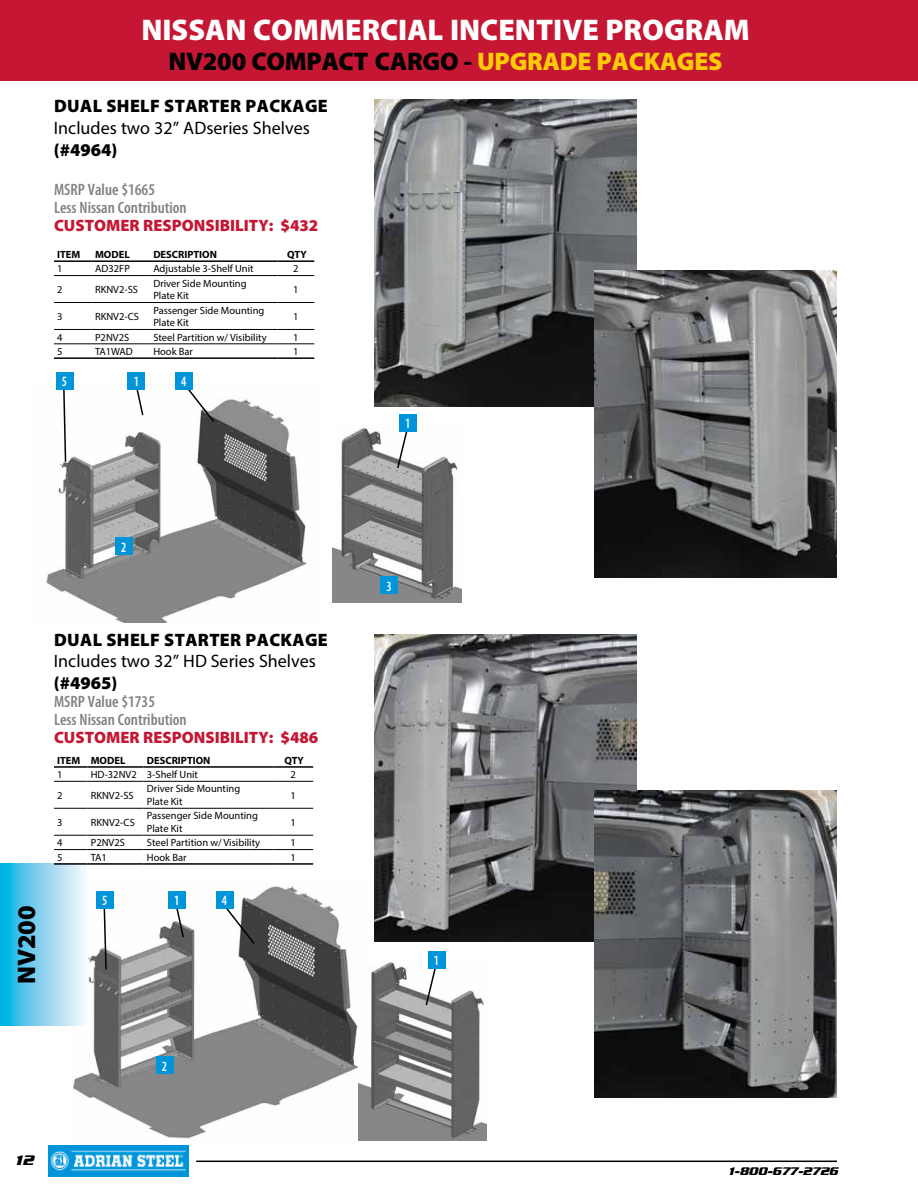
<style>
.page{position:relative;width:918px;height:1188px;background:#fff}
.page>*{position:absolute;margin:0;border:0;box-sizing:border-box;transform-origin:0 0}
.t1{font:900 30px "Myriad Pro";color:#fff}
.t2{font:900 25.5px "Myriad Pro";letter-spacing:-.01em;color:#000}
.t3{font:900 18px "Myriad Pro";letter-spacing:.02em;color:#000}
.t4{font:18px "Myriad Pro";color:#000}
.t5{font:600 condensed 16.5px/18px "Myriad Pro";color:#808285}
.t6{font:900 16.5px "Myriad Pro";color:#c51733}
.t7{font:italic 700 15px "Serpentine";color:#000}
.t8{font:600 condensed 14.25px "Myriad Pro";color:#fff;scale:.9 1}
.t9{font:italic 700 12px "Serpentine";color:#000}
.t10{font:10.5px/12.6px "Myriad Pro";color:#000}
.t11{font:700 10.5px "Myriad Pro";color:#000}
.s1{color:#ffcb05}
</style>
<div class="page">
<hr style="left:196px;top:1161px;width:641px;height:1px;background:#000">
<img style="left:49px;top:1146px;width:140px;height:30px">
<img style="left:73px;top:886px;width:292px;height:255px">
<img style="left:358px;top:957px;width:129px;height:183px">
<img style="left:46px;top:381px;width:261px;height:241px">
<div style="left:0;top:0;width:918px;height:81px;background:#c51733"></div>
<svg style="left:0;top:864px;width:88px;height:162px;background:#86d4ef"></svg>
<img style="left:374px;top:99px;width:262px;height:307px">
<img style="left:595px;top:270px;width:242px;height:307px">
<hr style="left:54px;top:275px;width:38px;height:1px;background:#000">
<hr style="left:92px;top:275px;width:58px;height:1px;background:#000">
<hr style="left:150px;top:275px;width:128px;height:1px;background:#000">
<hr style="left:278px;top:275px;width:36px;height:1px;background:#000">
<hr style="left:54px;top:302px;width:38px;height:1px;background:#000">
<hr style="left:92px;top:302px;width:58px;height:1px;background:#000">
<hr style="left:150px;top:302px;width:128px;height:1px;background:#000">
<hr style="left:278px;top:302px;width:36px;height:1px;background:#000">
<hr style="left:54px;top:329px;width:38px;height:1px;background:#000">
<hr style="left:92px;top:329px;width:58px;height:1px;background:#000">
<hr style="left:150px;top:329px;width:128px;height:1px;background:#000">
<hr style="left:278px;top:329px;width:36px;height:1px;background:#000">
<hr style="left:54px;top:344px;width:38px;height:1px;background:#000">
<hr style="left:92px;top:344px;width:58px;height:1px;background:#000">
<hr style="left:150px;top:344px;width:128px;height:1px;background:#000">
<hr style="left:278px;top:344px;width:36px;height:1px;background:#000">
<hr style="left:54px;top:357px;width:38px;height:2px;background:#000">
<hr style="left:92px;top:357px;width:58px;height:2px;background:#000">
<hr style="left:150px;top:357px;width:128px;height:2px;background:#000">
<hr style="left:278px;top:357px;width:36px;height:2px;background:#000">
<hr style="left:54px;top:260px;width:38px;height:2px;background:#000">
<hr style="left:92px;top:260px;width:58px;height:2px;background:#000">
<hr style="left:150px;top:260px;width:128px;height:2px;background:#000">
<hr style="left:278px;top:260px;width:36px;height:2px;background:#000">
<hr style="left:54px;top:781px;width:33px;height:1px;background:#000">
<hr style="left:87px;top:781px;width:57px;height:1px;background:#000">
<hr style="left:144px;top:781px;width:129px;height:1px;background:#000">
<hr style="left:273px;top:781px;width:40px;height:1px;background:#000">
<hr style="left:54px;top:808px;width:33px;height:1px;background:#000">
<hr style="left:87px;top:808px;width:57px;height:1px;background:#000">
<hr style="left:144px;top:808px;width:129px;height:1px;background:#000">
<hr style="left:273px;top:808px;width:40px;height:1px;background:#000">
<hr style="left:54px;top:835px;width:33px;height:1px;background:#000">
<hr style="left:87px;top:835px;width:57px;height:1px;background:#000">
<hr style="left:144px;top:835px;width:129px;height:1px;background:#000">
<hr style="left:273px;top:835px;width:40px;height:1px;background:#000">
<hr style="left:54px;top:849px;width:33px;height:1px;background:#000">
<hr style="left:87px;top:849px;width:57px;height:1px;background:#000">
<hr style="left:144px;top:849px;width:129px;height:1px;background:#000">
<hr style="left:273px;top:849px;width:40px;height:1px;background:#000">
<hr style="left:54px;top:863px;width:33px;height:2px;background:#000">
<hr style="left:87px;top:863px;width:57px;height:2px;background:#000">
<hr style="left:144px;top:863px;width:129px;height:2px;background:#000">
<hr style="left:273px;top:863px;width:40px;height:2px;background:#000">
<hr style="left:54px;top:766px;width:33px;height:2px;background:#000">
<hr style="left:87px;top:766px;width:57px;height:2px;background:#000">
<hr style="left:144px;top:766px;width:129px;height:2px;background:#000">
<hr style="left:273px;top:766px;width:40px;height:2px;background:#000">
<img style="left:333px;top:428px;width:128px;height:175px">
<div style="left:115px;top:538px;width:18px;height:17px;background:#0095da"></div>
<svg style="left:181px;top:381px;width:35px;height:43px"></svg>
<svg style="left:134px;top:389px;width:11px;height:28px"></svg>
<div style="left:128px;top:372px;width:17px;height:17px;background:#0095da"></div>
<div style="left:175px;top:372px;width:18px;height:17px;background:#0095da"></div>
<div style="left:381px;top:577px;width:17px;height:17px;background:#0095da"></div>
<svg style="left:62px;top:389px;width:5px;height:74px"></svg>
<div style="left:56px;top:372px;width:17px;height:17px;background:#0095da"></div>
<svg style="left:396px;top:428px;width:13px;height:42px"></svg>
<div style="left:399px;top:414px;width:18px;height:17px;background:#0095da"></div>
<div style="left:156px;top:1057px;width:17px;height:17px;background:#0095da"></div>
<svg style="left:222px;top:902px;width:34px;height:44px"></svg>
<svg style="left:174px;top:908px;width:11px;height:31px"></svg>
<div style="left:168px;top:891px;width:18px;height:17px;background:#0095da"></div>
<div style="left:216px;top:891px;width:17px;height:17px;background:#0095da"></div>
<svg style="left:103px;top:908px;width:5px;height:63px"></svg>
<div style="left:96px;top:891px;width:18px;height:17px;background:#0095da"></div>
<svg style="left:424px;top:964px;width:14px;height:43px"></svg>
<div style="left:428px;top:951px;width:17px;height:17px;background:#0095da"></div>
<img style="left:374px;top:635px;width:262px;height:307px">
<img style="left:595px;top:791px;width:242px;height:307px">
<h1 class="t1" style="left:141px;top:10px;width:610px">NISSAN COMMERCIAL INCENTIVE PROGRAM</h1>
<h2 class="t2" style="left:168px;top:45px;width:556px">NV200 COMPACT CARGO - <span class="s1">UPGRADE PACKAGES</span></h2>
<h3 class="t3" style="left:54px;top:94px;width:275px">DUAL SHELF STARTER PACKAGE</h3>
<h3 class="t4" style="left:54px;top:117px;width:257px">Includes two 32” ADseries Shelves</h3>
<h3 class="t3" style="left:54px;top:137px;width:65px">(#4964)</h3>
<h3 class="t5" style="left:54px;top:180px;width:134px">MSRP Value $1665<br>Less Nissan Contribution</h3>
<h3 class="t6" style="left:54px;top:215px;width:266px">CUSTOMER RESPONSIBILITY: $432</h3>
<p class="t11" style="left:57px;top:248px;width:25px">ITEM</p>
<p class="t11" style="left:95px;top:248px;width:36px">MODEL</p>
<p class="t11" style="left:153px;top:248px;width:65px">DESCRIPTION</p>
<p class="t11" style="left:287px;top:248px;width:21px">QTY</p>
<p class="t10" style="left:57px;top:262px;width:7px">1</p>
<p class="t10" style="left:95px;top:262px;width:36px">AD32FP</p>
<p class="t10" style="left:153px;top:262px;width:102px">Adjustable 3-Shelf Unit</p>
<p class="t10" style="left:293px;top:262px;width:7px">2</p>
<p class="t10" style="left:57px;top:283px;width:7px">2</p>
<p class="t10" style="left:95px;top:283px;width:45px">RKNV2-SS</p>
<p class="t10" style="left:153px;top:277px;width:95px">Driver Side Mounting<br>Plate Kit</p>
<p class="t10" style="left:293px;top:283px;width:7px">1</p>
<p class="t10" style="left:57px;top:310px;width:7px">3</p>
<p class="t10" style="left:95px;top:310px;width:46px">RKNV2-CS</p>
<p class="t10" style="left:153px;top:304px;width:113px">Passenger Side Mounting<br>Plate Kit</p>
<p class="t10" style="left:293px;top:310px;width:7px">1</p>
<p class="t10" style="left:57px;top:331px;width:7px">4</p>
<p class="t10" style="left:95px;top:331px;width:36px">P2NV2S</p>
<p class="t10" style="left:153px;top:331px;width:115px">Steel Partition w/ Visibility</p>
<p class="t10" style="left:293px;top:331px;width:7px">1</p>
<p class="t10" style="left:57px;top:345px;width:7px">5</p>
<p class="t10" style="left:95px;top:345px;width:39px">TA1WAD</p>
<p class="t10" style="left:153px;top:345px;width:41px">Hook Bar</p>
<p class="t10" style="left:293px;top:345px;width:7px">1</p>
<h3 class="t8" style="left:62px;top:372px;width:7px">5</h3>
<h3 class="t8" style="left:134px;top:372px;width:7px">1</h3>
<h3 class="t8" style="left:181px;top:372px;width:7px">4</h3>
<h3 class="t8" style="left:405px;top:414px;width:7px">1</h3>
<h3 class="t8" style="left:121px;top:538px;width:7px">2</h3>
<h2 class="t2" style="left:10px;top:984px;width:80px;rotate:-90deg">NV200</h2>
<h3 class="t3" style="left:54px;top:628px;width:275px">DUAL SHELF STARTER PACKAGE</h3>
<h3 class="t4" style="left:54px;top:650px;width:264px">Includes two 32” HD Series Shelves</h3>
<h3 class="t3" style="left:54px;top:671px;width:65px">(#4965)</h3>
<h3 class="t5" style="left:54px;top:692px;width:134px">MSRP Value $1735<br>Less Nissan Contribution</h3>
<h3 class="t6" style="left:54px;top:726px;width:266px">CUSTOMER RESPONSIBILITY: $486</h3>
<p class="t11" style="left:57px;top:753px;width:70px">ITEM MODEL</p>
<p class="t11" style="left:147px;top:753px;width:65px">DESCRIPTION</p>
<p class="t11" style="left:285px;top:753px;width:21px">QTY</p>
<p class="t10" style="left:57px;top:768px;width:7px">1</p>
<p class="t10" style="left:91px;top:768px;width:109px">HD-32NV2 3-Shelf Unit</p>
<p class="t10" style="left:291px;top:768px;width:7px">2</p>
<p class="t10" style="left:57px;top:789px;width:7px">2</p>
<p class="t10" style="left:91px;top:789px;width:45px">RKNV2-SS</p>
<p class="t10" style="left:147px;top:782px;width:95px">Driver Side Mounting<br>Plate Kit</p>
<p class="t10" style="left:291px;top:789px;width:7px">1</p>
<p class="t10" style="left:57px;top:816px;width:7px">3</p>
<p class="t10" style="left:91px;top:816px;width:46px">RKNV2-CS</p>
<p class="t10" style="left:147px;top:809px;width:113px">Passenger Side Mounting<br>Plate Kit</p>
<p class="t10" style="left:291px;top:816px;width:7px">1</p>
<p class="t10" style="left:57px;top:836px;width:7px">4</p>
<p class="t10" style="left:91px;top:836px;width:36px">P2NV2S</p>
<p class="t10" style="left:147px;top:836px;width:115px">Steel Partition w/ Visibility</p>
<p class="t10" style="left:291px;top:836px;width:7px">1</p>
<p class="t10" style="left:57px;top:851px;width:7px">5</p>
<p class="t10" style="left:91px;top:851px;width:18px">TA1</p>
<p class="t10" style="left:147px;top:851px;width:41px">Hook Bar</p>
<p class="t10" style="left:291px;top:851px;width:7px">1</p>
<h3 class="t8" style="left:102px;top:892px;width:7px">5</h3>
<h3 class="t8" style="left:174px;top:891px;width:7px">1</h3>
<h3 class="t8" style="left:222px;top:892px;width:7px">4</h3>
<h3 class="t8" style="left:162px;top:1057px;width:7px">2</h3>
<h3 class="t7" style="left:15px;top:1152px;width:20px">12</h3>
<h3 class="t8" style="left:386px;top:577px;width:7px">3</h3>
<h3 class="t8" style="left:434px;top:951px;width:7px">1</h3>
<p class="t9" style="left:728px;top:1164px;width:111px">1-800-677-2726</p>
</div>
